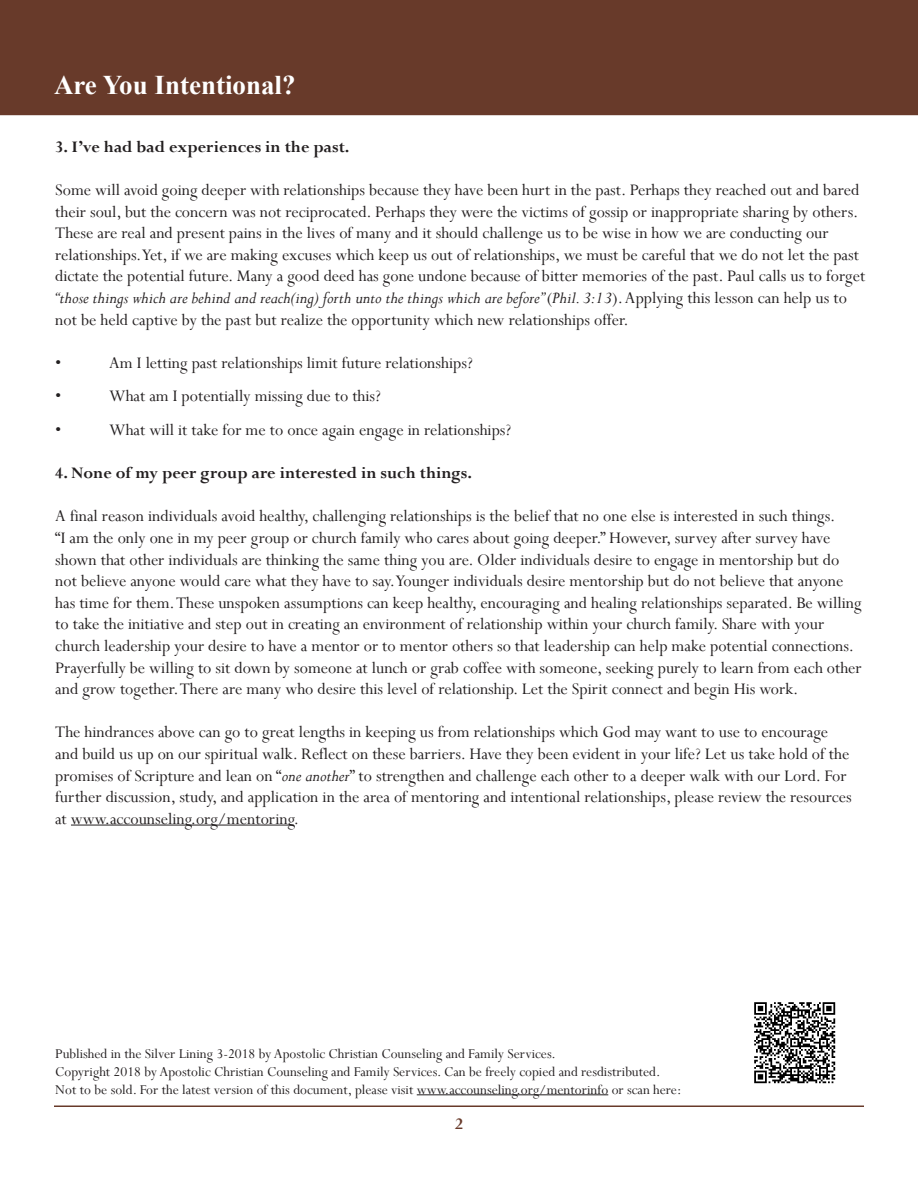
<style>
.page{position:relative;width:918px;height:1188px;background:#fff}
.page>*{position:absolute;margin:0;border:0;box-sizing:border-box;transform-origin:0 0}
.t1{font:700 27px "Times New Roman";color:#fff}
.Endnote_Text{font:18px/21.6px "Perpetua";color:#231f20}
.Endnote_Text-2{font:700 18px "Perpetua";color:#231f20}
.t2{font:700 18px "Perpetua";color:#683a2a}
.Endnote_Text-3{font:15px "Perpetua";color:#231f20}
.s1{font-style:italic}
</style>
<div class="page">
<div style="left:0;top:0;width:918px;height:113px;background:#683a2a"></div>
<hr style="left:54px;top:1106px;width:810px;height:1px;background:#683a2a">
<hr style="left:0;top:111px;width:918px;height:4px;background:#683a2a">
<hr style="left:71px;top:825px;width:223px;height:1px;background:#231f20">
<hr style="left:417px;top:1094px;width:191px;height:1px;background:#231f20">
<img style="left:754px;top:1002px;width:82px;height:82px">
<h1 class="t1" style="left:54px;top:66px;width:243px">Are You Intentional?</h1>
<p class="Endnote_Text-2" style="left:55px;top:135px;width:296px">3. I’ve had bad experiences in the past.</p>
<p class="Endnote_Text" style="left:55px;top:179px;width:812px">Some will avoid going deeper with relationships because they have been hurt in the past. Perhaps they reached out and bared their soul, but the concern was not reciprocated. Perhaps they were the victims of gossip or inappropriate sharing by others.<br>These are real and present pains in the lives of many and it should challenge us to be wise in how we are conducting our relationships. Yet, if we are making excuses which keep us out of relationships, we must be careful that we do not let the past dictate the potential future. Many a good deed has gone undone because of bitter memories of the past. Paul calls us to forget <span class="s1">“those things which are behind and reach(ing) forth unto the things which are before”</span> (<span class="s1">Phil. 3:13</span>). Applying this lesson can help us to not be held captive by the past but realize the opportunity which new relationships offer.</p>
<p class="Endnote_Text" style="left:55px;top:351px;width:8px">•</p>
<p class="Endnote_Text" style="left:109px;top:351px;width:365px">Am I letting past relationships limit future relationships?</p>
<p class="Endnote_Text" style="left:55px;top:385px;width:8px">•</p>
<p class="Endnote_Text" style="left:109px;top:385px;width:273px">What am I potentially missing due to this?</p>
<p class="Endnote_Text" style="left:55px;top:419px;width:8px">•</p>
<p class="Endnote_Text" style="left:109px;top:419px;width:403px">What will it take for me to once again engage in relationships?</p>
<p class="Endnote_Text-2" style="left:55px;top:462px;width:418px">4. None of my peer group are interested in such things.</p>
<p class="Endnote_Text" style="left:55px;top:505px;width:808px">A final reason individuals avoid healthy, challenging relationships is the belief that no one else is interested in such things.<br>“I am the only one in my peer group or church family who cares about going deeper.” However, survey after survey have shown that other individuals are thinking the same thing you are. Older individuals desire to engage in mentorship but do not believe anyone would care what they have to say. Younger individuals desire mentorship but do not believe that anyone has time for them. These unspoken assumptions can keep healthy, encouraging and healing relationships separated. Be willing to take the initiative and step out in creating an environment of relationship within your church family. Share with your church leadership your desire to have a mentor or to mentor others so that leadership can help make potential connections.<br>Prayerfully be willing to sit down by someone at lunch or grab coffee with someone, seeking purely to learn from each other and grow together. There are many who desire this level of relationship. Let the Spirit connect and begin His work.</p>
<p class="Endnote_Text" style="left:55px;top:721px;width:798px">The hindrances above can go to great lengths in keeping us from relationships which God may want to use to encourage and build us up on our spiritual walk. Reflect on these barriers. Have they been evident in your life? Let us take hold of the promises of Scripture and lean on “<span class="s1">one another</span>” to strengthen and challenge each other to a deeper walk with our Lord. For further discussion, study, and application in the area of mentoring and intentional relationships, please review the resources at www.accounseling.org/mentoring.</p>
<p class="Endnote_Text-3" style="left:55px;top:1044px;width:502px">Published in the Silver Lining 3-2018 by Apostolic Christian Counseling and Family Services.</p>
<p class="Endnote_Text-3" style="left:55px;top:1062px;width:607px">Copyright 2018 by Apostolic Christian Counseling and Family Services. Can be freely copied and resdistributed.</p>
<p class="Endnote_Text-3" style="left:55px;top:1080px;width:628px">Not to be sold. For the latest version of this document, please visit www.accounseling.org/mentorinfo or scan here:</p>
<p class="t2" style="left:455px;top:1112px;width:10px">2</p>
</div>
